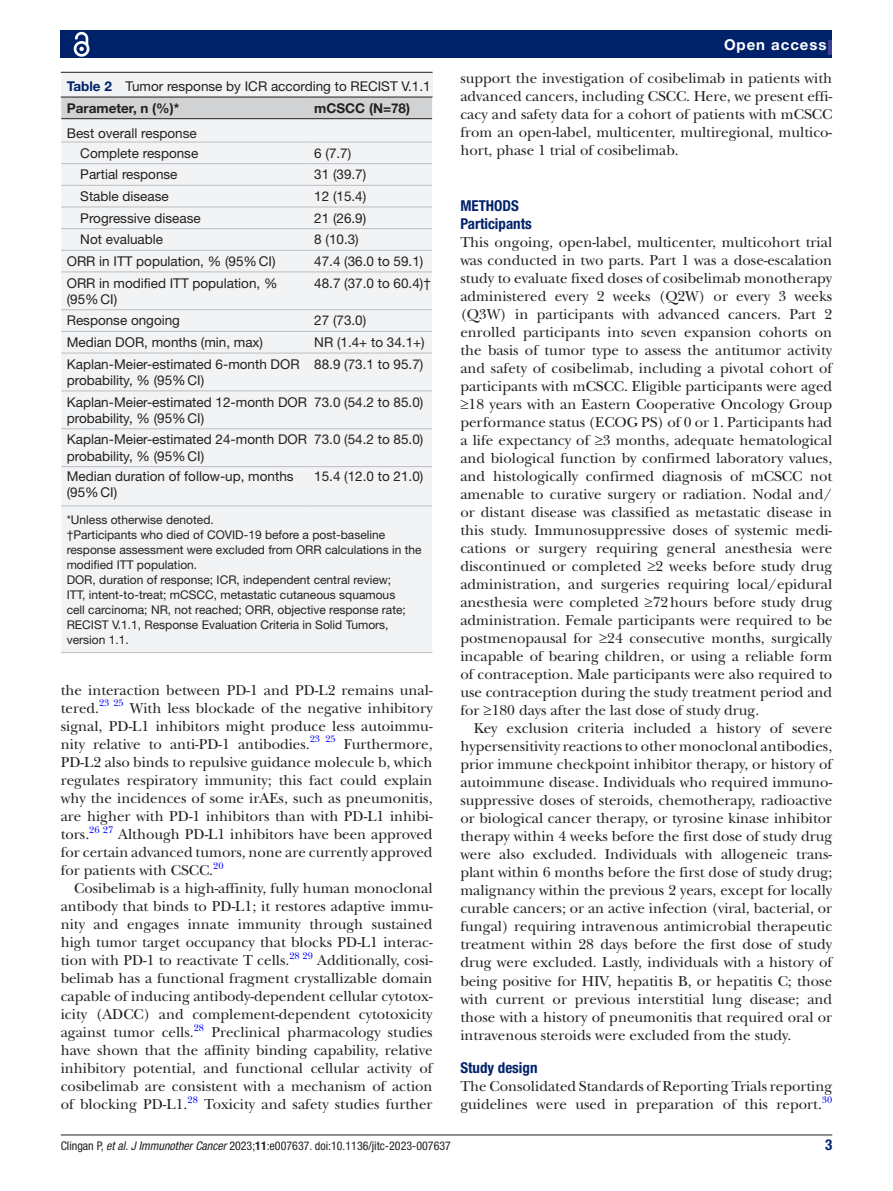
<style>
.page{position:relative;width:893px;height:1191px;background:#fff}
.page>*{position:absolute;margin:0;border:0;box-sizing:border-box;transform-origin:0 0}
.t1{font:15px/18px "New Baskerville";color:#231f20;text-align:justify}
.t2{font:700 condensed 15px/18px "Helvetica Neue LT Std";color:#00226b}
.t3{font:700 15px "Helvetica Neue LT Std";letter-spacing:.065em;color:#fff}
.t4{font:13.5px/16.2px "Helvetica Neue LT Std";color:#231f20}
.t5{font:700 13.5px "Helvetica Neue LT Std";color:#231f20}
.t6{font:12px/15px "Helvetica Neue LT Std";color:#231f20}
.t7{font:condensed 12px "Helvetica Neue LT Std";color:#231f20}
.t8{font:9.9px "New Baskerville";color:#00f}
.s1{font-weight:700;color:#00226b}
.s2{font-weight:700}
.s3{font-style:italic}
</style>
<div class="page">
<hr style="left:61px;top:1134px;width:771px;height:1px;background:#231f20">
<div style="left:61px;top:31px;width:771px;height:27px;background:#00226b"></div>
<hr style="left:828px;top:40px;width:4px;height:15px;background:#414099">
<svg style="left:73px;top:31px;width:17px;height:26px"></svg>
<div style="left:61px;top:73px;width:372px;height:580px;background:#f2f3f4"></div>
<hr style="left:61px;top:72px;width:372px;height:1px;background:#231f20">
<hr style="left:61px;top:272px;width:247px;height:1px;background:#bcbdc0">
<hr style="left:308px;top:272px;width:124px;height:1px;background:#bcbdc0">
<hr style="left:61px;top:309px;width:247px;height:1px;background:#bcbdc0">
<hr style="left:308px;top:309px;width:124px;height:1px;background:#bcbdc0">
<hr style="left:61px;top:331px;width:247px;height:1px;background:#bcbdc0">
<hr style="left:308px;top:331px;width:124px;height:1px;background:#bcbdc0">
<hr style="left:61px;top:353px;width:247px;height:1px;background:#bcbdc0">
<hr style="left:308px;top:353px;width:124px;height:1px;background:#bcbdc0">
<hr style="left:61px;top:391px;width:247px;height:1px;background:#bcbdc0">
<hr style="left:308px;top:391px;width:124px;height:1px;background:#bcbdc0">
<hr style="left:61px;top:428px;width:247px;height:1px;background:#bcbdc0">
<hr style="left:308px;top:428px;width:124px;height:1px;background:#bcbdc0">
<hr style="left:61px;top:466px;width:247px;height:1px;background:#bcbdc0">
<hr style="left:308px;top:466px;width:124px;height:1px;background:#bcbdc0">
<hr style="left:308px;top:506px;width:124px;height:1px;background:#bcbdc0">
<hr style="left:61px;top:506px;width:247px;height:1px;background:#bcbdc0">
<hr style="left:61px;top:652px;width:247px;height:1px;background:#bcbdc0">
<hr style="left:308px;top:652px;width:125px;height:1px;background:#bcbdc0">
<svg style="left:60px;top:97px;width:373px;height:175px"></svg>
<hr style="left:432px;top:272px;width:1px;height:38px;background:#fff">
<svg style="left:432px;top:311px;width:1px;height:41px"></svg>
<hr style="left:432px;top:353px;width:1px;height:38px;background:#fff">
<hr style="left:432px;top:391px;width:1px;height:38px;background:#fff">
<hr style="left:432px;top:429px;width:1px;height:37px;background:#fff">
<hr style="left:432px;top:466px;width:1px;height:40px;background:#fff">
<hr style="left:432px;top:506px;width:1px;height:146px;background:#fff">
<p class="t4" style="left:67px;top:75px;width:365px;line-height:22px"><span class="s1">Table 2</span> Tumor response by ICR according to RECIST V.1.1<br><span class="s2">Parameter, n (%)*</span></p>
<p class="t5" style="left:314px;top:99px;width:97px">mCSCC (N=78)</p>
<p class="t4" style="left:67px;top:122px;width:133px;line-height:20.1px;text-align:right">Best overall response<br>Complete response</p>
<p class="t4" style="left:314px;top:145px;width:39px">6 (7.7)</p>
<p class="t4" style="left:80px;top:166px;width:99px">Partial response</p>
<p class="t4" style="left:314px;top:166px;width:54px">31 (39.7)</p>
<p class="t4" style="left:80px;top:188px;width:90px">Stable disease</p>
<p class="t4" style="left:314px;top:188px;width:54px">12 (15.4)</p>
<p class="t4" style="left:80px;top:209px;width:122px">Progressive disease</p>
<p class="t4" style="left:314px;top:209px;width:54px">21 (26.9)</p>
<p class="t4" style="left:80px;top:231px;width:84px">Not evaluable</p>
<p class="t4" style="left:314px;top:231px;width:46px">8 (10.3)</p>
<p class="t4" style="left:67px;top:253px;width:210px">ORR in ITT population, % (95%CI)</p>
<p class="t4" style="left:314px;top:253px;width:111px">47.4 (36.0 to 59.1)</p>
<p class="t4" style="left:67px;top:274px;width:212px">ORR in modified ITT population, % (95%CI)</p>
<p class="t4" style="left:314px;top:274px;width:118px">48.7 (37.0 to 60.4)†</p>
<p class="t4" style="left:67px;top:312px;width:115px">Response ongoing</p>
<p class="t4" style="left:314px;top:312px;width:54px">27 (73.0)</p>
<p class="t4" style="left:67px;top:334px;width:198px">Median DOR, months (min, max)</p>
<p class="t4" style="left:314px;top:334px;width:112px">NR (1.4+ to 34.1+)</p>
<p class="t4" style="left:67px;top:356px;width:234px">Kaplan-Meier-estimated 6-month DOR probability, % (95%CI)</p>
<p class="t4" style="left:314px;top:356px;width:111px">88.9 (73.1 to 95.7)</p>
<p class="t4" style="left:67px;top:393px;width:242px">Kaplan-Meier-estimated 12-month DOR probability, % (95%CI)</p>
<p class="t4" style="left:314px;top:393px;width:111px">73.0 (54.2 to 85.0)</p>
<p class="t4" style="left:67px;top:431px;width:242px">Kaplan-Meier-estimated 24-month DOR probability, % (95%CI)</p>
<p class="t4" style="left:314px;top:431px;width:111px">73.0 (54.2 to 85.0)</p>
<p class="t4" style="left:67px;top:468px;width:228px">Median duration of follow-up, months (95%CI)</p>
<p class="t4" style="left:314px;top:468px;width:111px">15.4 (12.0 to 21.0)</p>
<p class="t6" style="left:67px;top:511px;width:356px">*Unless otherwise denoted.<br>†Participants who died of COVID-19 before a post-baseline response assessment were excluded from ORR calculations in the modified ITT population.<br>DOR, duration of response; ICR, independent central review;<br>ITT, intent-to-treat; mCSCC, metastatic cutaneous squamous<br>cell carcinoma; NR, not reached; ORR, objective response rate; RECIST V.1.1, Response Evaluation Criteria in Solid Tumors, version 1.1.</p>
<p class="t1" style="left:61px;top:681px;width:373px">the interaction between PD-1 and PD-L2 remains unal&shy;tered.</p>
<p class="t8" style="left:99px;top:697px;width:26px">23 25</p>
<p class="t1" style="left:61px;top:699px;width:373px;text-indent:69px">With less blockade of the negative inhibitory signal, PD-L1 inhibitors might produce less autoimmu&shy;nity relative to anti-PD-1 antibodies.</p>
<p class="t8" style="left:310px;top:733px;width:28px">23 25</p>
<p class="t1" style="left:61px;top:735px;width:373px;text-indent:283px">Furthermore, PD-L2 also binds to repulsive guidance molecule b, which regulates respiratory immunity; this fact could explain why the incidences of some irAEs, such as pneumonitis, are higher with PD-1 inhibitors than with PD-L1 inhibi&shy;tors.</p>
<p class="t8" style="left:89px;top:823px;width:25px">26 27</p>
<p class="t1" style="left:61px;top:825px;width:373px;text-indent:57px">Although PD-L1 inhibitors have been approved for certain advanced tumors, none are currently approved for patients with CSCC.</p>
<p class="t8" style="left:213px;top:859px;width:12px">20</p>
<p class="t1" style="left:61px;top:879px;width:373px;text-indent:14px">Cosibelimab is a high-affinity, fully human monoclonal antibody that binds to PD-L1; it restores adaptive immu&shy;nity and engages innate immunity through sustained high tumor target occupancy that blocks PD-L1 interac&shy;tion with PD-1 to reactivate T cells.</p>
<p class="t8" style="left:289px;top:949px;width:25px">28 29</p>
<p class="t1" style="left:61px;top:951px;width:373px;text-indent:256px">Additionally, cosi&shy;belimab has a functional fragment crystallizable domain capable of inducing antibody-dependent cellular cytotox&shy;icity (ADCC) and complement-dependent cytotoxicity against tumor cells.</p>
<p class="t8" style="left:194px;top:1021px;width:12px">28</p>
<p class="t1" style="left:61px;top:1023px;width:373px;text-indent:151px">Preclinical pharmacology studies have shown that the affinity binding capability, relative inhibitory potential, and functional cellular activity of cosibelimab are consistent with a mechanism of action of blocking PD-L1.<sup>28</sup> Toxicity and safety studies further</p>
<p class="t3" style="left:724px;top:35px;width:104px">Open access</p>
<p class="t1" style="left:460px;top:69px;width:373px">support the investigation of cosibelimab in patients with advanced cancers, including CSCC. Here, we present effi&shy;cacy and safety data for a cohort of patients with mCSCC from an open-label, multicenter, multiregional, multico&shy;hort, phase 1 trial of cosibelimab.</p>
<p class="t2" style="left:460px;top:197px;width:73px">METHODS<br>Participants</p>
<p class="t1" style="left:460px;top:233px;width:373px">This ongoing, open-label, multicenter, multicohort trial was conducted in two parts. Part 1 was a dose-escalation study to evaluate fixed doses of cosibelimab monotherapy administered every 2 weeks (Q2W) or every 3 weeks (Q3W) in participants with advanced cancers. Part 2 enrolled participants into seven expansion cohorts on the basis of tumor type to assess the antitumor activity and safety of cosibelimab, including a pivotal cohort of participants with mCSCC. Eligible participants were aged ≥18 years with an Eastern Cooperative Oncology Group performance status (ECOG PS) of 0 or 1. Participants had a life expectancy of ≥3 months, adequate hematological and biological function by confirmed laboratory values, and histologically confirmed diagnosis of mCSCC not amenable to curative surgery or radiation. Nodal and/ or distant disease was classified as metastatic disease in this study. Immunosuppressive doses of systemic medi&shy;cations or surgery requiring general anesthesia were discontinued or completed ≥2 weeks before study drug administration, and surgeries requiring local/epidural anesthesia were completed ≥72hours before study drug administration. Female participants were required to be postmenopausal for ≥24 consecutive months, surgically incapable of bearing children, or using a reliable form of contraception. Male participants were also required to use contraception during the study treatment period and for ≥180 days after the last dose of study drug.</p>
<p class="t1" style="left:460px;top:719px;width:373px;text-indent:14px">Key exclusion criteria included a history of severe hypersensitivity reactions to other monoclonal antibodies, prior immune checkpoint inhibitor therapy, or history of autoimmune disease. Individuals who required immuno&shy;suppressive doses of steroids, chemotherapy, radioactive or biological cancer therapy, or tyrosine kinase inhibitor therapy within 4 weeks before the first dose of study drug were also excluded. Individuals with allogeneic trans&shy;plant within 6 months before the first dose of study drug; malignancy within the previous 2 years, except for locally curable cancers; or an active infection (viral, bacterial, or fungal) requiring intravenous antimicrobial therapeutic treatment within 28 days before the first dose of study drug were excluded. Lastly, individuals with a history of being positive for HIV, hepatitis B, or hepatitis C; those with current or previous interstitial lung disease; and those with a history of pneumonitis that required oral or intravenous steroids were excluded from the study.</p>
<p class="t2" style="left:460px;top:1058px;width:79px">Study design</p>
<p class="t1" style="left:460px;top:1077px;width:373px">The Consolidated Standards of Reporting Trials reporting guidelines were used in preparation of this report.<sup>30</sup></p>
<p class="t7" style="left:61px;top:1138px;width:392px">Clingan P, <span class="s3">et al</span>. <span class="s3">J Immunother Cancer</span> 2023;<span class="s2">11</span>:e007637. doi:10.1136/jitc-2023-007637</p>
<p class="t2" style="left:825px;top:1135px;width:9px">3</p>
</div>
